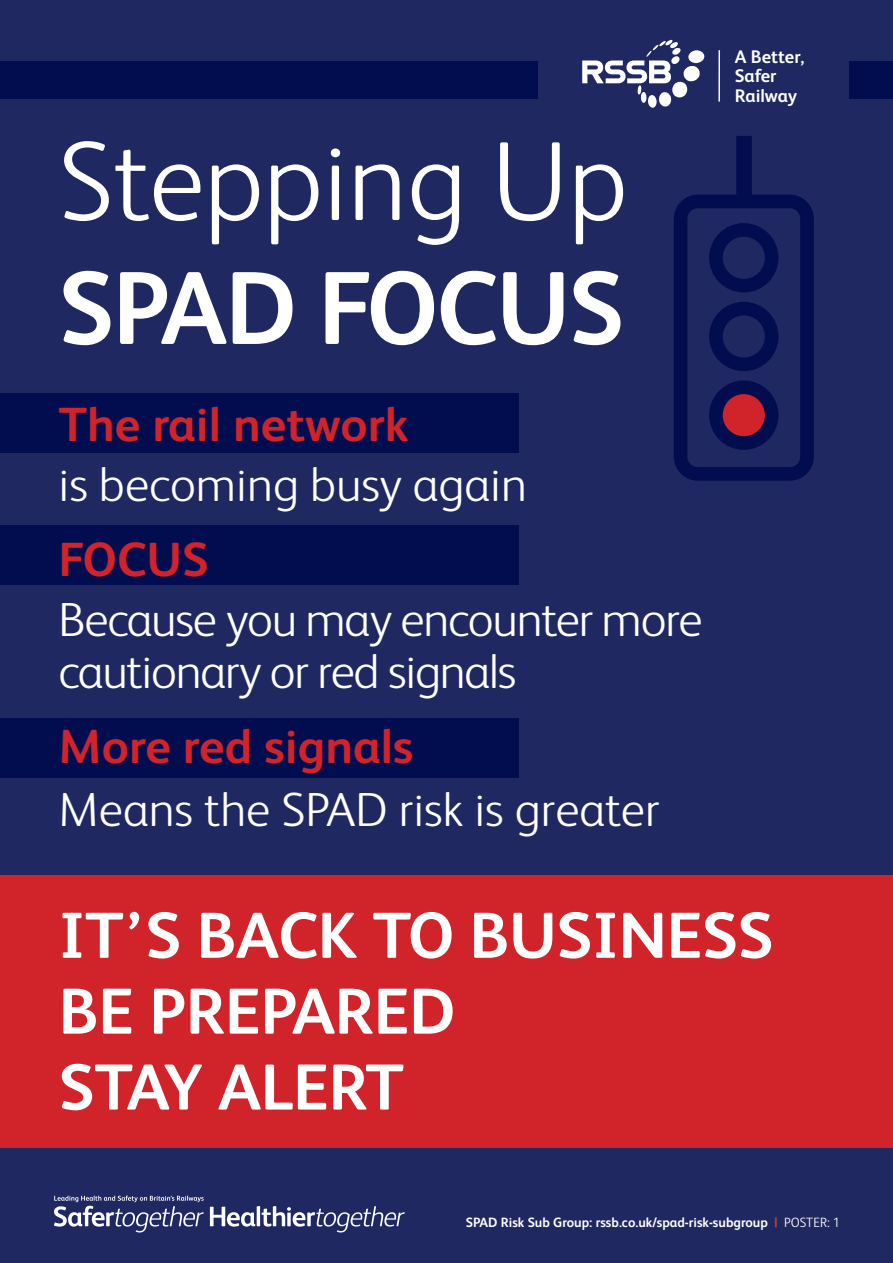
<style>
.page{position:relative;width:893px;height:1263px;background:#202862}
.page>*{position:absolute;margin:0;border:0;box-sizing:border-box;transform-origin:0 0}
.t1{font:300 113.1px "FS Albert";color:#fff}
.t2{font:700 103.8px "FS Albert";letter-spacing:-.02em;color:#fff}
.t3{font:700 65.1px "FS Albert";letter-spacing:-.01em;color:#fff}
.t4{font:300 48px/60.4px "FS Albert";color:#fff}
.t5{font:300 48px/52.5px "FS Albert";letter-spacing:-.025em;color:#fff}
.t6{font:700 48px "FS Albert";color:#d1232a}
.t7{font:700 18.3px/19.6px "FS Albert";color:#fff}
.t8{font:700 13.5px "FS Albert";color:#fff}
.s1{font-weight:700;color:#d1232a}
.s2{color:#d53f33}
.s3{font-weight:300}
</style>
<div class="page">
<div style="left:0;top:875px;width:893px;height:273px;background:#d1232a"></div>
<div style="left:688px;top:50px;width:16px;height:13px;background:#fff;border-radius:50%"></div>
<svg style="left:582px;top:40px;width:119px;height:68px"></svg>
<hr style="left:718px;top:50px;width:2px;height:52px;background:#fff">
<div style="left:0;top:61px;width:538px;height:38px;background:#010d4f"></div>
<div style="left:849px;top:61px;width:44px;height:38px;background:#010d4f"></div>
<div style="left:0;top:525px;width:519px;height:59px;background:#010d4f"></div>
<div style="left:0;top:394px;width:519px;height:59px;background:#010d4f"></div>
<div style="left:0;top:718px;width:519px;height:59px;background:#010d4f"></div>
<div style="left:674px;top:195px;width:140px;height:286px;border:14px solid #010d4f;border-radius:17px"></div>
<div style="left:709px;top:223px;width:69px;height:69px;border:14px solid #010d4f;border-radius:50%"></div>
<div style="left:709px;top:302px;width:69px;height:69px;border:14px solid #010d4f;border-radius:50%"></div>
<svg style="left:716px;top:387px;width:56px;height:56px;background:#b31f2f"></svg>
<div style="left:709px;top:380px;width:69px;height:70px;border:14px solid #010d4f;border-radius:50%"></div>
<div style="left:736px;top:136px;width:16px;height:61px;background:#010d4f"></div>
<svg style="left:210px;top:1206px;width:195px;height:26px"></svg>
<svg style="left:54px;top:1195px;width:150px;height:37px"></svg>
<p class="t1" style="left:59px;top:107px;width:571px">Stepping Up</p>
<p class="t2" style="left:59px;top:238px;width:568px">SPAD FOCUS</p>
<p class="t4" style="left:59px;top:392px;width:470px"><span class="s1">The rail network<br></span>is becoming busy again</p>
<p class="t6" style="left:59px;top:526px;width:152px">FOCUS</p>
<p class="t5" style="left:59px;top:591px;width:646px">Because you may encounter more cautionary or red signals</p>
<p class="t4" style="left:59px;top:713px;width:602px;line-height:63px"><span class="s1">More red signals<br></span>Means the SPAD risk is greater</p>
<p class="t7" style="left:735px;top:46px;width:71px">A Better,<br>Safer<br>Railway</p>
<p class="t3" style="left:59px;top:891px;width:717px">IT’S BACK TO BUSINESS</p>
<p class="t3" style="left:59px;top:967px;width:398px">BE PREPARED</p>
<p class="t3" style="left:59px;top:1043px;width:347px">STAY ALERT</p>
<p class="t8" style="left:466px;top:1213px;width:376px">SPAD Risk Sub Group: rssb.co.uk/spad-risk-subgroup <span class="s2">|</span> <span class="s3">POSTER: 1</span></p>
</div>
